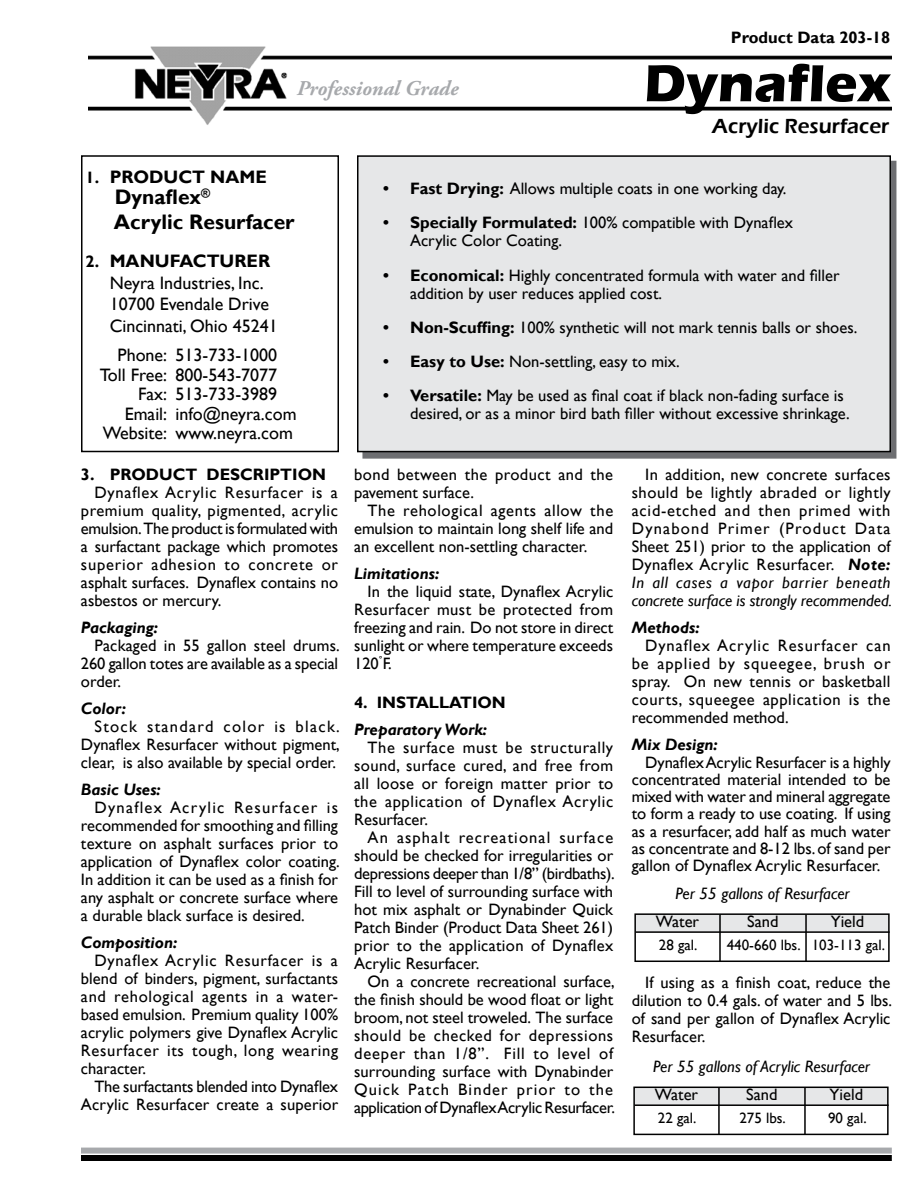
<style>
.page{position:relative;width:918px;height:1188px;background:#fff}
.page>*{position:absolute;margin:0;border:0;box-sizing:border-box;transform-origin:0 0}
.t1{font:700 54px "Eras ITC";color:#000}
.t2{font:700 21px/25.2px "Gill Sans";color:#000}
.t3{font:600 21px "Eras ITC";color:#000}
.t4{font:italic 700 21px "Adobe Garamond Pro";color:#a7a9ac}
.t5{font:18px/19.5px "Gill Sans";color:#000}
.t6{font:700 18px "Gill Sans";color:#000}
.t7{font:16.5px/18px "Gill Sans";color:#000;text-align:justify}
.t8{font:italic 700 16.5px "Gill Sans";color:#000}
.t9{font:italic 16.5px "Gill Sans";color:#000}
.t10{font:700 16.5px "Gill Sans";color:#000}
.t11{font:16.5px/18px "Gill Sans";letter-spacing:.025em;color:#000}
.t12{font:15px "Gill Sans";color:#000}
.s1{font-size:16.5px}
.s2{font-weight:700;font-size:16.5px}
.s3{font-weight:700}
.s4{font-weight:700;font-style:italic}
.s5{font-style:italic}
</style>
<div class="page">
<div style="left:362px;top:161px;width:534px;height:298px;background:linear-gradient(to right,#6d6e71,#6d6e71);border:2px solid #6d6e71"></div>
<div style="left:358px;top:156px;width:532px;height:296px;background:#e6e7e8"></div>
<div style="left:357px;top:155px;width:534px;height:297px;border:2px solid #000"></div>
<div style="left:81px;top:155px;width:258px;height:297px;border:2px solid #000"></div>
<div style="left:81px;top:1148px;width:811px;height:6px;background:#a7a9ac"></div>
<div style="left:81px;top:1155px;width:811px;height:6px;background:#000"></div>
<img style="left:89px;top:46px;width:802px;height:79px">
<div style="left:635px;top:914px;width:254px;height:19px;background:#e6e7e8"></div>
<div style="left:634px;top:913px;width:256px;height:49px;border:2px solid #000"></div>
<hr style="left:719px;top:914px;width:2px;height:47px;background:#000">
<hr style="left:805px;top:915px;width:2px;height:46px;background:#000">
<hr style="left:636px;top:931px;width:254px;height:2px;background:#000">
<div style="left:634px;top:1087px;width:254px;height:19px;background:#e6e7e8"></div>
<div style="left:633px;top:1087px;width:256px;height:48px;border:2px solid #000"></div>
<hr style="left:718px;top:1088px;width:2px;height:46px;background:#000">
<hr style="left:804px;top:1088px;width:2px;height:46px;background:#000">
<hr style="left:635px;top:1104px;width:254px;height:2px;background:#000">
<p class="t4" style="left:297px;top:77px;width:163px">Professional Grade</p>
<p class="t10" style="left:731px;top:27px;width:161px">Product Data 203-18</p>
<h1 class="t1" style="left:644px;top:52px;width:249px">Dynaflex</h1>
<p class="t3" style="left:712px;top:114px;width:179px">Acrylic Resurfacer</p>
<p class="t6" style="left:86px;top:166px;width:183px"><span class="s1">1.</span> PRODUCT NAME</p>
<p class="t2" style="left:114px;top:185px;width:182px">Dynaflex<sup>®<br></sup>Acrylic Resurfacer</p>
<p class="t5" style="left:110px;top:251px;width:169px;line-height:21.6px;text-indent:-24px"><span class="s2">2.</span> <span class="s3">MANUFACTURER<br></span>Neyra Industries, Inc.<br>10700 Evendale Drive<br>Cincinnati, Ohio 45241</p>
<p class="t5" style="left:100px;top:346px;width:69px;text-align:right">Phone:<br>Toll Free:<br>Fax:<br>Email:<br>Website:</p>
<p class="t5" style="left:176px;top:346px;width:123px">513-733‑1000<br>800-543‑7077<br>513-733‑3989 info@neyra.com www.neyra.com</p>
<p class="t10" style="left:81px;top:465px;width:247px">3. PRODUCT DESCRIPTION</p>
<p class="t7" style="left:81px;top:484px;width:259px;text-indent:13px">Dynaflex Acrylic Resurfacer is a premium quality, pigmented, acrylic emulsion. The product is formulated with a surfactant package which promotes superior adhesion to concrete or asphalt surfaces. Dynaflex contains no asbestos or mercury.</p>
<p class="t8" style="left:81px;top:618px;width:79px">Packaging:</p>
<p class="t7" style="left:81px;top:637px;width:260px;text-indent:13px">Packaged in 55 gallon steel drums.<br>260 gallon totes are available as a special order.</p>
<p class="t8" style="left:81px;top:699px;width:47px">Color:</p>
<p class="t7" style="left:81px;top:718px;width:260px;text-indent:13px">Stock standard color is black.<br>Dynaflex Resurfacer without pigment, clear, is also available by special order.</p>
<p class="t8" style="left:81px;top:780px;width:81px">Basic Uses:</p>
<p class="t7" style="left:81px;top:799px;width:260px;text-indent:13px">Dynaflex Acrylic Resurfacer is recommended for smoothing and filling texture on asphalt surfaces prior to application of Dynaflex color coating.<br>In addition it can be used as a finish for any asphalt or concrete surface where a durable black surface is desired.</p>
<p class="t8" style="left:81px;top:933px;width:98px">Composition:</p>
<p class="t7" style="left:81px;top:952px;width:259px;text-indent:13px">Dynaflex Acrylic Resurfacer is a blend of binders, pigment, surfactants and rehological agents in a water&shy;based emulsion. Premium quality 100% acrylic polymers give Dynaflex Acrylic Resurfacer its tough, long wearing character.</p>
<p class="t7" style="left:81px;top:1078px;width:259px;text-align:right">The surfactants blended into Dynaflex<br>Acrylic Resurfacer create a superior</p>
<p class="t7" style="left:383px;top:180px;width:405px"><span class="s3">• Fast Drying:</span> Allows multiple coats in one working day.</p>
<p class="t7" style="left:410px;top:214px;width:385px;text-indent:-27px"><span class="s3">• Specially Formulated:</span> 100% compatible with Dynaflex<br>Acrylic Color Coating.</p>
<p class="t7" style="left:410px;top:266px;width:431px;text-indent:-27px"><span class="s3">• Economical:</span> Highly concentrated formula with water and filler addition by user reduces applied cost.</p>
<p class="t7" style="left:383px;top:318px;width:476px"><span class="s3">• Non-Scuffing:</span> 100% synthetic will not mark tennis balls or shoes.</p>
<p class="t7" style="left:383px;top:353px;width:298px"><span class="s3">• Easy to Use:</span> Non-settling, easy to mix.</p>
<p class="t7" style="left:410px;top:387px;width:441px;text-indent:-27px"><span class="s3">• Versatile:</span> May be used as final coat if black non-fading surface is desired, or as a minor bird bath filler without excessive shrinkage.</p>
<p class="t11" style="left:354px;top:465px;width:261px">bond between the product and the pavement surface.</p>
<p class="t7" style="left:354px;top:501px;width:261px;text-indent:13px">The rehological agents allow the emulsion to maintain long shelf life and an excellent non-settling character.</p>
<p class="t8" style="left:354px;top:563px;width:87px">Limitations:</p>
<p class="t7" style="left:354px;top:582px;width:261px;text-indent:13px">In the liquid state, Dynaflex Acrylic Resurfacer must be protected from freezing and rain. Do not store in direct sunlight or where temperature exceeds 120<sup>°</sup>F.</p>
<p class="t10" style="left:354px;top:693px;width:153px">4. INSTALLATION</p>
<p class="t8" style="left:354px;top:720px;width:135px">Preparatory Work:</p>
<p class="t7" style="left:354px;top:739px;width:261px;text-indent:13px">The surface must be structurally sound, surface cured, and free from all loose or foreign matter prior to the application of Dynaflex Acrylic Resurfacer.</p>
<p class="t7" style="left:354px;top:829px;width:262px;text-indent:13px">An asphalt recreational surface should be checked for irregularities or depressions deeper than 1/8” (birdbaths).<br>Fill to level of surrounding surface with hot mix asphalt or Dynabinder Quick Patch Binder (Product Data Sheet 261) prior to the application of Dynaflex Acrylic Resurfacer.</p>
<p class="t7" style="left:354px;top:973px;width:262px;text-indent:13px">On a concrete recreational surface, the finish should be wood float or light broom, not steel troweled. The surface should be checked for depressions deeper than 1/8”. Fill to level of surrounding surface with Dynabinder Quick Patch Binder prior to the application of Dynaflex Acrylic Resurfacer.</p>
<p class="t7" style="left:632px;top:465px;width:262px;text-indent:13px">In addition, new concrete surfaces should be lightly abraded or lightly acid-etched and then primed with Dynabond Primer (Product Data Sheet 251) prior to the application of Dynaflex Acrylic Resurfacer. <span class="s4">Note:<br></span><span class="s5">In all cases a vapor barrier beneath concrete surface is strongly recommended.</span></p>
<p class="t8" style="left:632px;top:618px;width:69px">Methods:</p>
<p class="t7" style="left:632px;top:636px;width:260px;text-indent:13px">Dynaflex Acrylic Resurfacer can be applied by squeegee, brush or spray. On new tennis or basketball courts, squeegee application is the recommended method.</p>
<p class="t8" style="left:632px;top:735px;width:88px">Mix Design:</p>
<p class="t7" style="left:632px;top:754px;width:260px;line-height:17.2px;text-indent:13px">Dynaflex Acrylic Resurfacer is a highly concentrated material intended to be mixed with water and mineral aggregate to form a ready to use coating. If using as a resurfacer, add half as much water as concentrate and 8-12 lbs. of sand per gallon of Dynaflex Acrylic Resurfacer.</p>
<p class="t9" style="left:676px;top:883px;width:176px">Per 55 gallons of Resurfacer</p>
<p class="t7" style="left:656px;top:913px;width:45px">Water</p>
<p class="t7" style="left:747px;top:913px;width:33px">Sand</p>
<p class="t7" style="left:831px;top:913px;width:35px">Yield</p>
<p class="t12" style="left:659px;top:936px;width:40px">28 gal.</p>
<p class="t12" style="left:727px;top:936px;width:160px">440-660 lbs. 103-113 gal.</p>
<p class="t7" style="left:632px;top:974px;width:262px;text-indent:13px">If using as a finish coat, reduce the dilution to 0.4 gals. of water and 5 lbs. of sand per gallon of Dynaflex Acrylic Resurfacer.</p>
<p class="t9" style="left:653px;top:1056px;width:219px">Per 55 gallons of Acrylic Resurfacer</p>
<p class="t7" style="left:655px;top:1086px;width:45px">Water</p>
<p class="t7" style="left:746px;top:1086px;width:33px">Sand</p>
<p class="t7" style="left:830px;top:1086px;width:35px">Yield</p>
<p class="t12" style="left:658px;top:1109px;width:40px">22 gal.</p>
<p class="t12" style="left:739px;top:1110px;width:48px">275 lbs.</p>
<p class="t12" style="left:828px;top:1109px;width:40px">90 gal.</p>
</div>
